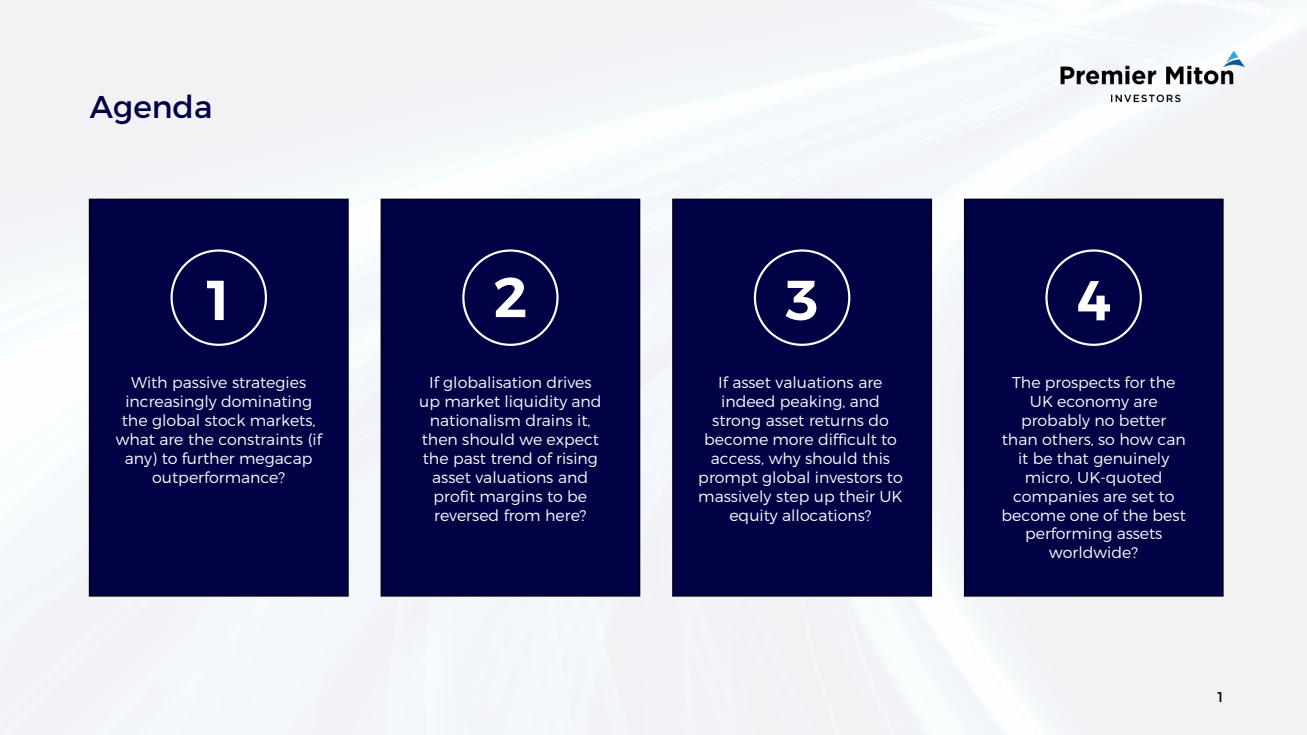
<style>
.page{position:relative;width:1307px;height:735px;background:#fff}
.page>*{position:absolute;margin:0;border:0;box-sizing:border-box;transform-origin:0 0}
.t1{font:600 56px "Montserrat";color:#fff}
.t2{font:31.5px "Montserrat";color:#000245}
.t3{font:300 15.75px/18.9px "Montserrat";color:#fff;text-align:center}
.t4{font:14px "Montserrat";color:#000}
</style>
<div class="page">
<img style="left:0;top:0;width:1307px;height:735px">
<img style="left:1021px;top:11px;width:256px;height:144px">
<div style="left:89px;top:199px;width:260px;height:398px;background:#000245;border:2px solid #000018"></div>
<div style="left:170px;top:249px;width:97px;height:97px;border:2px solid #fff;border-radius:50%"></div>
<div style="left:380px;top:199px;width:260px;height:398px;background:#000245;border:2px solid #000018"></div>
<div style="left:462px;top:249px;width:96px;height:97px;border:2px solid #fff;border-radius:50%"></div>
<div style="left:672px;top:199px;width:260px;height:398px;background:#000245;border:2px solid #000018"></div>
<div style="left:754px;top:249px;width:96px;height:97px;border:2px solid #fff;border-radius:50%"></div>
<div style="left:964px;top:199px;width:259px;height:398px;background:#000245;border:2px solid #000018"></div>
<div style="left:1045px;top:249px;width:97px;height:97px;border:2px solid #fff;border-radius:50%"></div>
<h2 class="t2" style="left:90px;top:87px;width:124px">Agenda</h2>
<p class="t1" style="left:201px;top:265px;width:36px">1</p>
<p class="t3" style="left:116px;top:373px;width:208px">With passive strategies increasingly dominating the global stock markets, what are the constraints (if any) to further megacap outperformance?</p>
<p class="t1" style="left:493px;top:263px;width:36px">2</p>
<p class="t3" style="left:419px;top:373px;width:184px">If globalisation drives up market liquidity and nationalism drains it, then should we expect the past trend of rising asset valuations and profit margins to be reversed from here?</p>
<p class="t1" style="left:785px;top:265px;width:36px">3</p>
<p class="t3" style="left:698px;top:373px;width:206px">If asset valuations are indeed peaking, and strong asset returns do become more difficult to access, why should this prompt global investors to massively step up their UK equity allocations?</p>
<p class="t1" style="left:1076px;top:266px;width:36px">4</p>
<p class="t3" style="left:1001px;top:373px;width:186px">The prospects for the<br>UK economy are probably no better than others, so how can it be that genuinely micro, UK-quoted companies are set to become one of the best performing assets worldwide?</p>
<p class="t4" style="left:1216px;top:689px;width:10px">1</p>
</div>
